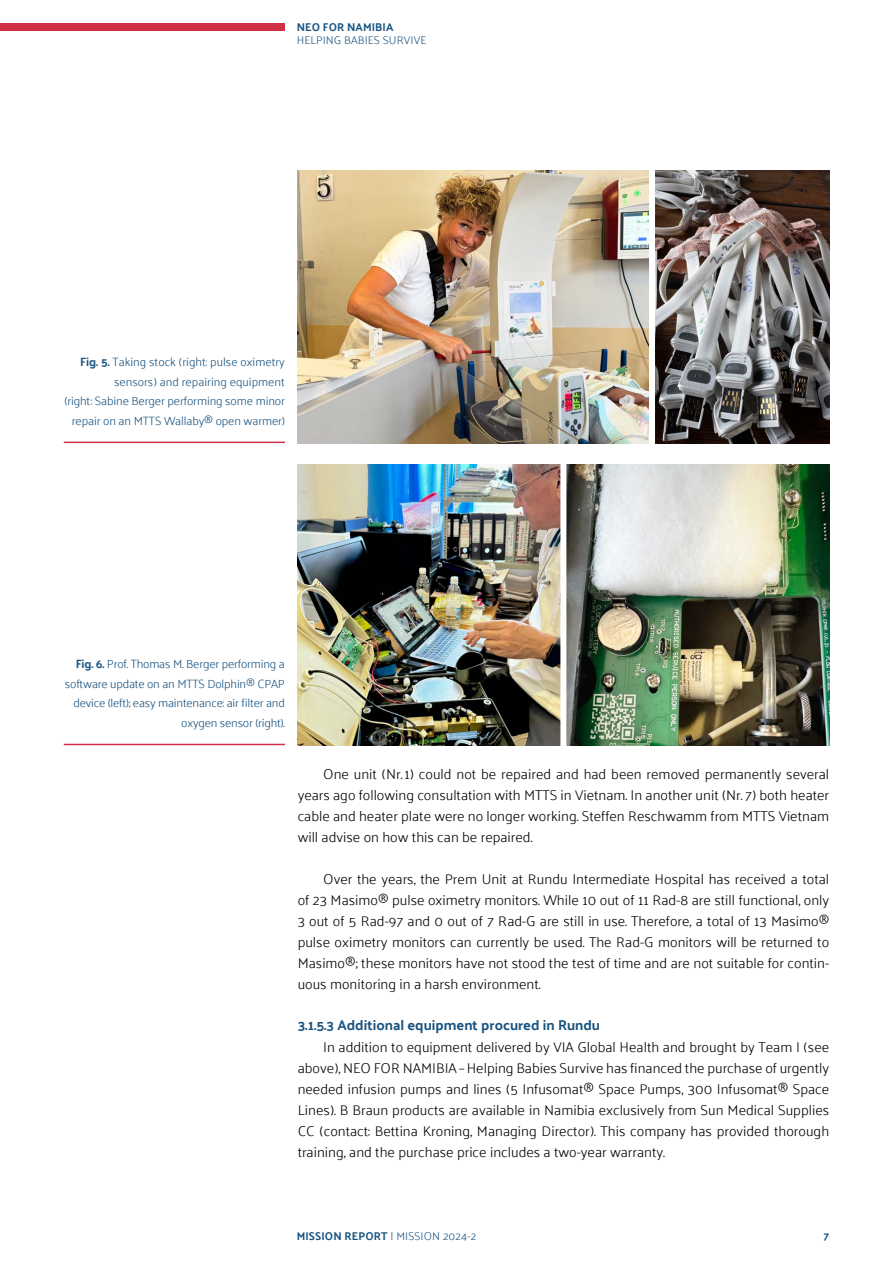
<style>
.page{position:relative;width:893px;height:1263px;background:#fff}
.page>*{position:absolute;margin:0;border:0;box-sizing:border-box;transform-origin:0 0}
.t1{font:300 14.25px/21px "Palanquin";color:#000;text-align:justify}
.t2{font:700 14.25px "Palanquin";color:#185380}
.t3{font:300 12px/19.5px "Palanquin";letter-spacing:-.01em;color:#185380;text-align:right}
.t4{font:300 11.25px "Palanquin";letter-spacing:.01em;color:#185380}
.t5{font:700 11.25px "Palanquin";letter-spacing:.01em;color:#185380}
.s1{font-weight:700}
</style>
<div class="page">
<div style="left:0;top:23px;width:285px;height:8px;background:#ce3145"></div>
<img style="left:298px;top:170px;width:531px;height:273px">
<img style="left:298px;top:464px;width:531px;height:281px">
<div style="left:649px;top:170px;width:6px;height:281px;background:#fff"></div>
<div style="left:560px;top:462px;width:6px;height:286px;background:#fff"></div>
<hr style="left:64px;top:442px;width:221px;height:1px;background:#ce3145">
<hr style="left:64px;top:744px;width:221px;height:1px;background:#ce3145">
<p class="t5" style="left:297px;top:20px;width:98px">NEO FOR NAMIBIA</p>
<p class="t4" style="left:297px;top:34px;width:131px">HELPING BABIES SURVIVE</p>
<p class="t3" style="left:65px;top:352px;width:222px"><span class="s1">Fig. 5.</span> Taking stock (right: pulse oximetry sensors) and repairing equipment<br>(right: Sabine Berger performing some minor repair on an MTTS Wallaby® open warmer)</p>
<p class="t3" style="left:65px;top:654px;width:221px"><span class="s1">Fig. 6.</span> Prof. Thomas M. Berger performing a software update on an MTTS Dolphin® CPAP device (left); easy maintenance: air filter and oxygen sensor (right).</p>
<p class="t1" style="left:298px;top:764px;width:533px;text-indent:26px">One unit (Nr.1) could not be repaired and had been removed permanently several years ago following consultation with MTTS in Vietnam. In another unit (Nr. 7) both heater cable and heater plate were no longer working. Steffen Reschwamm from MTTS Vietnam will advise on how this can be repaired.</p>
<p class="t1" style="left:298px;top:869px;width:533px;text-indent:26px">Over the years, the Prem Unit at Rundu Intermediate Hospital has received a total of 23 Masimo® pulse oximetry monitors. While 10 out of 11 Rad-8 are still functional, only 3 out of 5 Rad-97 and 0 out of 7 Rad-G are still in use. Therefore, a total of 13 Masimo® pulse oximetry monitors can currently be used. The Rad-G monitors will be returned to Masimo®; these monitors have not stood the test of time and are not suitable for contin&shy;uous monitoring in a harsh environment.</p>
<p class="t2" style="left:298px;top:1016px;width:304px">3.1.5.3 Additional equipment procured in Rundu</p>
<p class="t1" style="left:298px;top:1037px;width:533px;text-indent:26px">In addition to equipment delivered by VIA Global Health and brought by Team I (see above), NEO FOR NAMIBIA – Helping Babies Survive has financed the purchase of urgently needed infusion pumps and lines (5 Infusomat® Space Pumps, 300 Infusomat® Space Lines). B Braun products are available in Namibia exclusively from Sun Medical Supplies CC (contact: Bettina Kroning, Managing Director). This company has provided thorough training, and the purchase price includes a two-year warranty.</p>
<p class="t4" style="left:297px;top:1229px;width:181px"><span class="s1">MISSION REPORT</span> | MISSION 2024-2</p>
<p class="t5" style="left:823px;top:1229px;width:7px">7</p>
</div>
